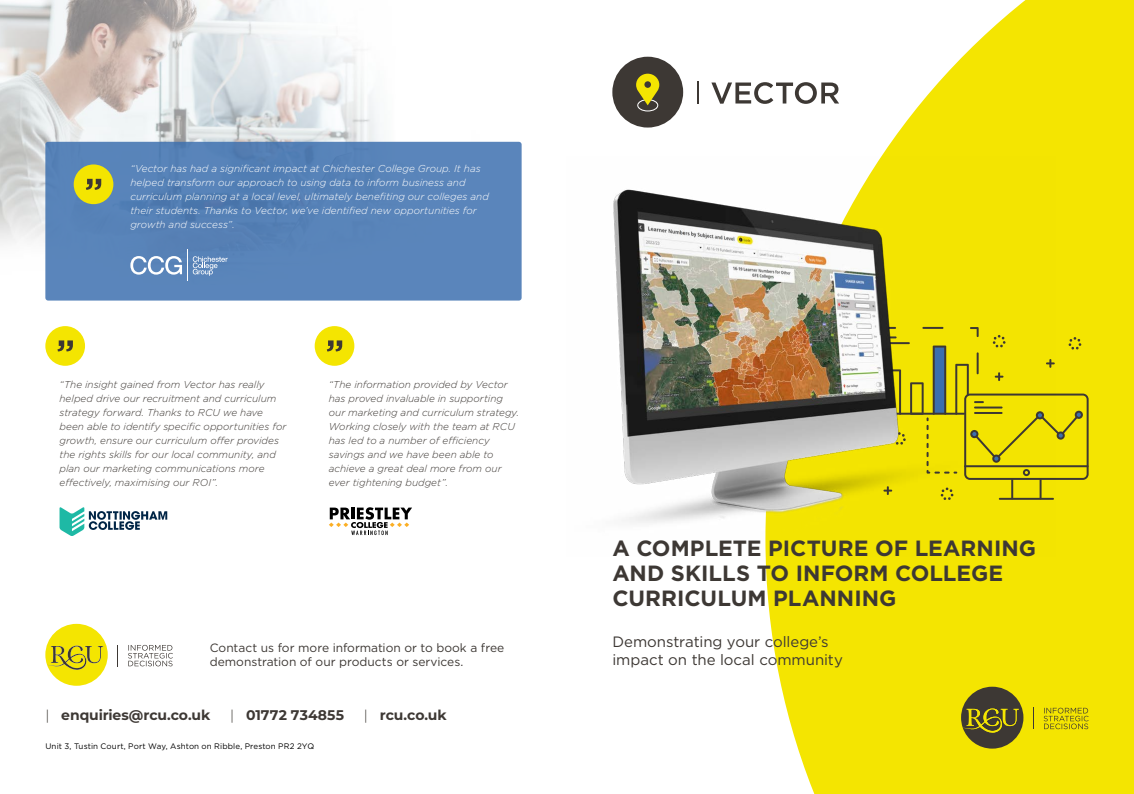
<style>
.page{position:relative;width:1134px;height:794px;background:#fff}
.page>*{position:absolute;margin:0;border:0;box-sizing:border-box;transform-origin:0 0}
.t1{font:700 22px/25px "Gotham";color:#3d3834}
.t2{font:15px/18px "Gotham";letter-spacing:-.005em;color:#3d3834}
.t3{font:700 14px "Montserrat";letter-spacing:-.005em;color:#3d3834}
.t4{font:12px/14.4px "Gotham";color:#3d3834}
.t5{font:italic 300 10px/14px "Gotham";color:#3d3834}
.t6{font:italic 300 10px/14px "Gotham";color:#fff}
.t7{font:8px "Gotham";letter-spacing:.015em;color:#000}
.s1{font-weight:300}
</style>
<div class="page">
<img style="left:0;top:0;width:504px;height:243px">
<svg style="left:60px;top:507px;width:107px;height:29px"></svg>
<svg style="left:765px;top:0;width:369px;height:794px;fill:#f4e501"></svg>
<svg style="left:128px;top:645px;width:45px;height:21px"></svg>
<svg style="left:45px;top:624px;width:63px;height:62px"></svg>
<svg style="left:1044px;top:707px;width:45px;height:22px"></svg>
<svg style="left:1033px;top:707px;width:1px;height:22px"></svg>
<svg style="left:961px;top:686px;width:62px;height:62px;background:#756d23"></svg>
<svg style="left:711px;top:82px;width:128px;height:22px"></svg>
<svg style="left:698px;top:81px;width:1px;height:22px"></svg>
<div style="left:612px;top:57px;width:71px;height:71px;background:#3d3834;border-radius:50%"></div>
<svg style="left:636px;top:74px;width:23px;height:37px"></svg>
<div style="left:644px;top:81px;width:7px;height:7px;background:#3d3834;border-radius:50%"></div>
<svg style="left:1055px;top:327px;width:34px;height:153px;background:#e0d306"></svg>
<img style="left:613px;top:156px;width:442px;height:400px">
<div style="left:45px;top:326px;width:40px;height:40px;background:#f4e501;border-radius:50%"></div>
<svg style="left:57px;top:340px;width:16px;height:11px"></svg>
<div style="left:315px;top:326px;width:39px;height:40px;background:#f4e501;border-radius:50%"></div>
<svg style="left:327px;top:340px;width:15px;height:11px"></svg>
<svg style="left:329px;top:507px;width:83px;height:28px"></svg>
<div style="left:45px;top:142px;width:477px;height:158px;background:#5984ba;border-radius:3px"></div>
<hr style="left:188px;top:250px;width:1px;height:31px;background:#fff">
<svg style="left:130px;top:256px;width:52px;height:19px"></svg>
<svg style="left:193px;top:256px;width:35px;height:20px"></svg>
<div style="left:74px;top:164px;width:39px;height:40px;background:#f4e501;border-radius:50%"></div>
<svg style="left:86px;top:179px;width:15px;height:11px"></svg>
<p class="t6" style="left:130px;top:162px;width:360px">“Vector has had a significant impact at Chichester College Group. It has helped transform our approach to using data to inform business and curriculum planning at a local level, ultimately benefiting our colleges and their students. Thanks to Vector, we’ve identified new opportunities for growth and success”.</p>
<p class="t5" style="left:60px;top:377px;width:228px">“The insight gained from Vector has really helped drive our recruitment and curriculum strategy forward. Thanks to RCU we have been able to identify specific opportunities for growth, ensure our curriculum offer provides the rights skills for our local community, and plan our marketing communications more effectively, maximising our ROI”.</p>
<p class="t5" style="left:329px;top:377px;width:192px">“The information provided by Vector has proved invaluable in supporting our marketing and curriculum strategy.<br>Working closely with the team at RCU has led to a number of efficiency savings and we have been able to achieve a great deal more from our ever tightening budget”.</p>
<p class="t4" style="left:210px;top:640px;width:296px">Contact us for more information or to book a free demonstration of our products or services.</p>
<h3 class="t3" style="left:45px;top:704px;width:166px"><span class="s1">|</span> enquiries@rcu.co.uk</h3>
<h3 class="t3" style="left:230px;top:704px;width:116px"><span class="s1">|</span> 01772 734855</h3>
<h3 class="t3" style="left:364px;top:704px;width:84px"><span class="s1">|</span> rcu.co.uk</h3>
<p class="t7" style="left:45px;top:740px;width:270px">Unit 3, Tustin Court, Port Way, Ashton on Ribble, Preston PR2 2YQ</p>
<h1 class="t1" style="left:612px;top:536px;width:425px">A COMPLETE PICTURE OF LEARNING<br>AND SKILLS TO INFORM COLLEGE<br>CURRICULUM PLANNING</h1>
<h2 class="t2" style="left:612px;top:632px;width:232px">Demonstrating your college’s impact on the local community</h2>
</div>
